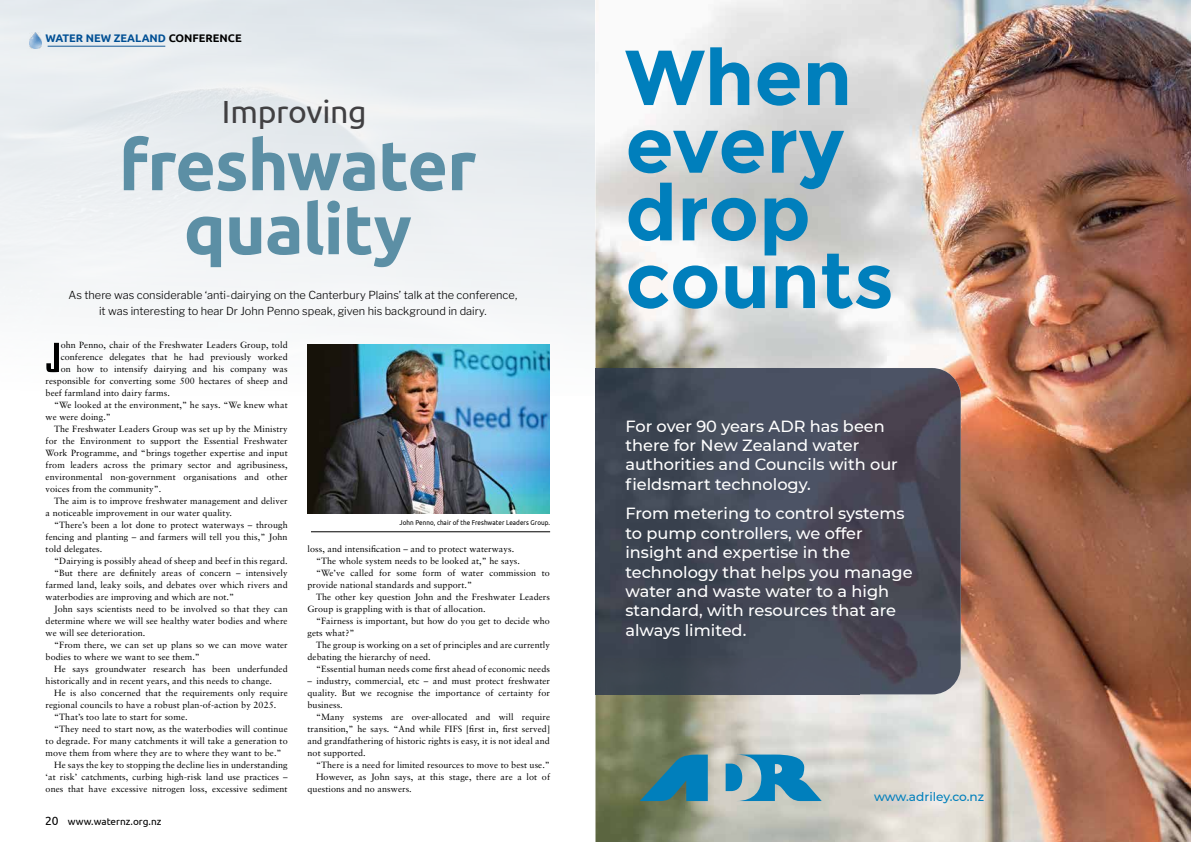
<style>
.page{position:relative;width:1191px;height:842px;background:#fff}
.page>*{position:absolute;margin:0;border:0;box-sizing:border-box;transform-origin:0 0}
.t1{font:700 77.8px/67.7px "Montserrat";color:#007fbc}
.t2{font:700 70px/64px "Ubuntu";letter-spacing:-.015em;color:#5c8fa5;text-align:center}
.t3{font:50.9px "Zar Condensed";color:#000}
.t4{font:32px "Ubuntu";letter-spacing:-.01em;color:#414042}
.t5{font:500 16.2px/19.4px "Montserrat";color:#fff}
.t6{font:500 12.1px "Montserrat";letter-spacing:-.005em;color:#007fbc}
.t7{font:300 11px/16px "Libre Franklin";color:#000;text-align:center}
.t8{font:700 11px "Ubuntu";color:#004f94}
.t9{font:10px "Ubuntu";color:#000}
.t10{font:9px/12px "Sabon";letter-spacing:.01em;color:#000;text-align:justify}
.t11{font:7px "Ubuntu";letter-spacing:.01em;color:#000;scale:.9 1}
.s1{color:#000}
.s2{font-size:12px}
</style>
<div class="page">
<img style="left:0;top:0;width:595px;height:323px">
<img style="left:595px;top:0;width:596px;height:842px">
<img style="left:595px;top:368px;width:365px;height:326px">
<svg style="left:639px;top:755px;width:69px;height:46px;background:#297b94"></svg>
<svg style="left:725px;top:754px;width:96px;height:47px;background:#5ea2bf"></svg>
<img style="left:307px;top:344px;width:243px;height:170px">
<hr style="left:311px;top:531px;width:239px;height:1px;background:#000">
<p class="t8" style="left:45px;top:32px;width:198px">WATER NEW ZEALAND <span class="s1">CONFERENCE</span></p>
<h3 class="t4" style="left:222px;top:93px;width:146px">Improving</h3>
<h2 class="t2" style="left:119px;top:132px;width:359px">freshwater quality</h2>
<p class="t7" style="left:68px;top:287px;width:450px">As there was considerable ‘anti-dairying on the Canterbury Plains’ talk at the conference, it was interesting to hear Dr John Penno speak, given his background in dairy.</p>
<h3 class="t3" style="left:46px;top:335px;width:16px">J</h3>
<p class="t10" style="left:61px;top:339px;width:228px">ohn Penno, chair of the Freshwater Leaders Group, told</p>
<p class="t10" style="left:61px;top:351px;width:228px">conference delegates that he had previously worked</p>
<p class="t10" style="left:61px;top:363px;width:228px">on how to intensify dairying and his company was</p>
<p class="t10" style="left:46px;top:375px;width:243px">responsible for converting some 500 hectares of sheep and</p>
<p class="t10" style="left:46px;top:387px;width:126px">beef farmland into dairy farms.</p>
<p class="t10" style="left:54px;top:399px;width:235px">“We looked at the environment,” he says. “We knew what</p>
<p class="t10" style="left:46px;top:411px;width:67px">we were doing.”</p>
<p class="t10" style="left:54px;top:423px;width:235px">The Freshwater Leaders Group was set up by the Ministry</p>
<p class="t10" style="left:46px;top:435px;width:243px">for the Environment to support the Essential Freshwater</p>
<p class="t10" style="left:46px;top:447px;width:243px">Work Programme, and “brings together expertise and input</p>
<p class="t10" style="left:46px;top:459px;width:243px">from leaders across the primary sector and agribusiness,</p>
<p class="t10" style="left:46px;top:471px;width:243px">environmental non-government organisations and other</p>
<p class="t10" style="left:46px;top:483px;width:117px">voices from the community”.</p>
<p class="t10" style="left:54px;top:495px;width:235px">The aim is to improve freshwater management and deliver</p>
<p class="t10" style="left:46px;top:507px;width:188px">a noticeable improvement in our water quality.</p>
<p class="t10" style="left:54px;top:519px;width:235px">“There’s been a lot done to protect waterways – through</p>
<p class="t10" style="left:46px;top:531px;width:243px">fencing and planting – and farmers will tell you this,” John</p>
<p class="t10" style="left:46px;top:543px;width:58px">told delegates.</p>
<p class="t10" style="left:54px;top:555px;width:235px">“Dairying is possibly ahead of sheep and beef in this regard.</p>
<p class="t10" style="left:54px;top:567px;width:235px">“But there are definitely areas of concern – intensively</p>
<p class="t10" style="left:46px;top:579px;width:243px">farmed land, leaky soils, and debates over which rivers and</p>
<p class="t10" style="left:46px;top:591px;width:190px">waterbodies are improving and which are not.”</p>
<p class="t10" style="left:54px;top:603px;width:235px">John says scientists need to be involved so that they can</p>
<p class="t10" style="left:46px;top:615px;width:243px">determine where we will see healthy water bodies and where</p>
<p class="t10" style="left:46px;top:627px;width:101px">we will see deterioration.</p>
<p class="t10" style="left:54px;top:639px;width:235px">“From there, we can set up plans so we can move water</p>
<p class="t10" style="left:46px;top:651px;width:156px">bodies to where we want to see them.”</p>
<p class="t10" style="left:54px;top:663px;width:235px">He says groundwater research has been underfunded</p>
<p class="t10" style="left:46px;top:675px;width:228px">historically and in recent years, and this needs to change.</p>
<p class="t10" style="left:54px;top:687px;width:235px">He is also concerned that the requirements only require</p>
<p class="t10" style="left:46px;top:699px;width:232px">regional councils to have a robust plan-of-action by 2025.</p>
<p class="t10" style="left:54px;top:711px;width:135px">“That’s too late to start for some.</p>
<p class="t10" style="left:54px;top:723px;width:235px">“They need to start now, as the waterbodies will continue</p>
<p class="t10" style="left:46px;top:735px;width:243px">to degrade. For many catchments it will take a generation to</p>
<p class="t10" style="left:46px;top:747px;width:237px">move them from where they are to where they want to be.”</p>
<p class="t10" style="left:54px;top:759px;width:235px">He says the key to stopping the decline lies in understanding</p>
<p class="t10" style="left:46px;top:771px;width:243px">‘at risk’ catchments, curbing high-risk land use practices –</p>
<p class="t10" style="left:46px;top:783px;width:243px">ones that have excessive nitrogen loss, excessive sediment</p>
<p class="t9" style="left:45px;top:815px;width:118px"><span class="s2">20</span> www.waternz.org.nz</p>
<p class="t11" style="left:399px;top:518px;width:169px">John Penno, chair of the Freshwater Leaders Group.</p>
<p class="t10" style="left:307px;top:543px;width:208px">loss, and intensification – and to protect waterways.</p>
<p class="t10" style="left:316px;top:555px;width:205px">“The whole system needs to be looked at,” he says.</p>
<p class="t10" style="left:316px;top:567px;width:235px">“We’ve called for some form of water commission to</p>
<p class="t10" style="left:307px;top:579px;width:166px">provide national standards and support.”</p>
<p class="t10" style="left:316px;top:591px;width:235px">The other key question John and the Freshwater Leaders</p>
<p class="t10" style="left:307px;top:603px;width:180px">Group is grappling with is that of allocation.</p>
<p class="t10" style="left:316px;top:615px;width:235px">“Fairness is important, but how do you get to decide who</p>
<p class="t10" style="left:307px;top:627px;width:48px">gets what?”</p>
<p class="t10" style="left:316px;top:639px;width:235px">The group is working on a set of principles and are currently</p>
<p class="t10" style="left:307px;top:651px;width:125px">debating the hierarchy of need.</p>
<p class="t10" style="left:316px;top:663px;width:235px">“Essential human needs come first ahead of economic needs</p>
<p class="t10" style="left:307px;top:675px;width:244px">– industry, commercial, etc – and must protect freshwater quality. But we recognise the importance of certainty for business.</p>
<p class="t10" style="left:307px;top:711px;width:244px;text-indent:9px">“Many systems are over-allocated and will require transition,” he says. “And while FIFS [first in, first served] and grandfathering of historic rights is easy, it is not ideal and not supported.</p>
<p class="t10" style="left:316px;top:759px;width:235px">“There is a need for limited resources to move to best use.”</p>
<p class="t10" style="left:316px;top:771px;width:235px">However, as John says, at this stage, there are a lot of</p>
<p class="t10" style="left:307px;top:783px;width:106px">questions and no answers.</p>
<h1 class="t1" style="left:625px;top:44px;width:270px">When every drop counts</h1>
<h3 class="t5" style="left:625px;top:416px;width:274px">For over 90 years ADR has been there for New Zealand water authorities and Councils with our fieldsmart technology.</h3>
<h3 class="t5" style="left:625px;top:503px;width:289px">From metering to control systems to pump controllers, we offer insight and expertise in the technology that helps you manage water and waste water to a high standard, with resources that are always limited.</h3>
<h3 class="t6" style="left:874px;top:788px;width:112px">www.adriley.co.nz</h3>
</div>
